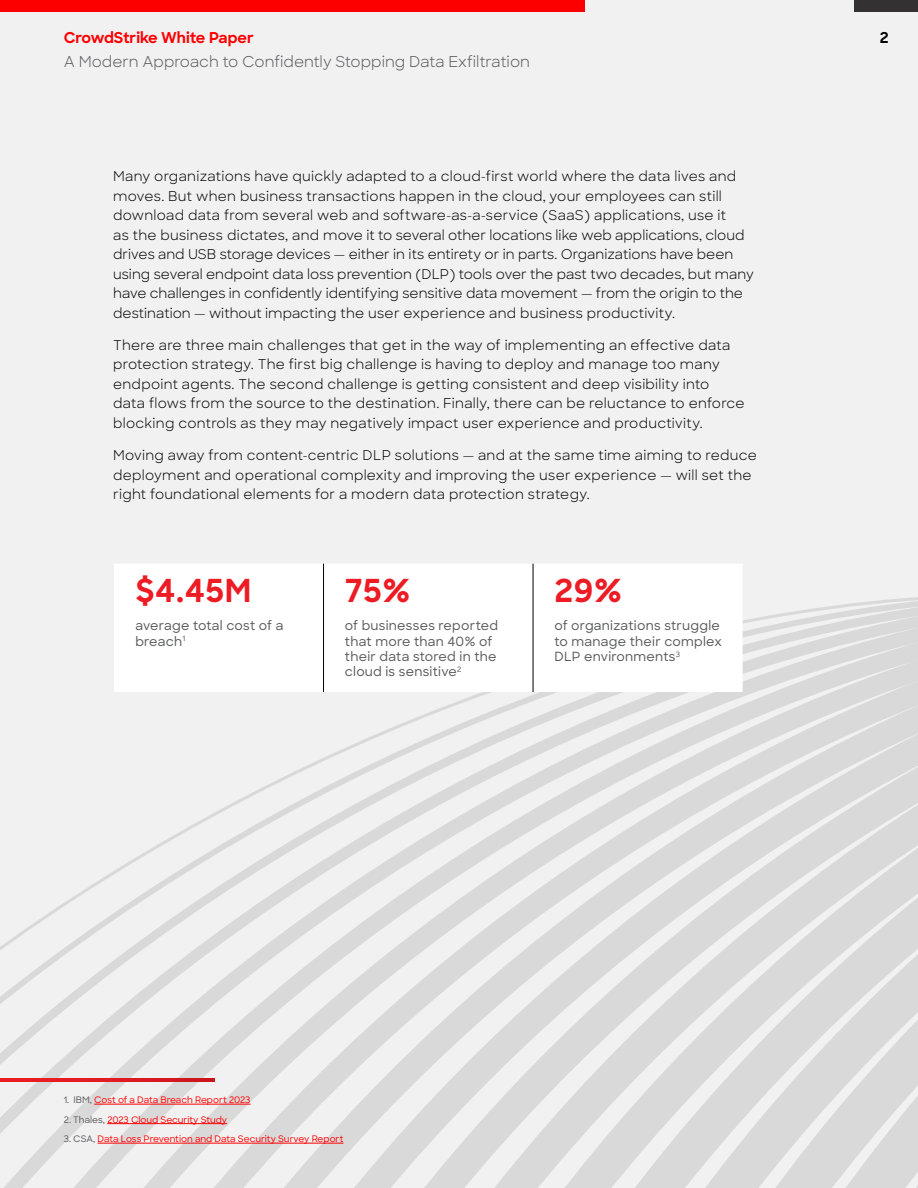
<style>
.page{position:relative;width:918px;height:1188px;background:#f1f1f2}
.page>*{position:absolute;margin:0;border:0;box-sizing:border-box;transform-origin:0 0}
.t1{font:700 31.65px "Crowdstrike Sharp Sans";letter-spacing:.015em;color:#ed1c24}
.t2{font:15px "Crowdstrike Sharp Sans";color:#58595b}
.t3{font:700 15px "Crowdstrike Sharp Sans";color:#fc0000}
.t4{font:700 15px "Crowdstrike Sharp Sans";color:#000}
.t5{font:13.5px/19.5px "Crowdstrike Sharp Sans";color:#000}
.t6{font:13.5px/19.5px "Crowdstrike Sharp Sans";letter-spacing:.02em;color:#000}
.t7{font:12.75px/15.1px "Crowdstrike Sharp Sans Mdm";letter-spacing:.02em;color:#58595b}
.t8{font:9px "Crowdstrike Sharp Sans Mdm";color:#fc0000}
.s1{color:#58595b}
</style>
<div class="page">
<div style="left:0;top:0;width:585px;height:11px;background:#fc0000"></div>
<div style="left:854px;top:0;width:64px;height:11px;background:#333132"></div>
<svg style="left:0;top:917px;width:43px;height:271px"></svg>
<svg style="left:43px;top:867px;width:77px;height:321px"></svg>
<svg style="left:120px;top:822px;width:77px;height:366px"></svg>
<svg style="left:197px;top:782px;width:76px;height:406px"></svg>
<svg style="left:273px;top:747px;width:75px;height:441px"></svg>
<svg style="left:348px;top:716px;width:73px;height:472px"></svg>
<svg style="left:421px;top:692px;width:74px;height:496px"></svg>
<svg style="left:495px;top:692px;width:73px;height:496px"></svg>
<svg style="left:568px;top:692px;width:74px;height:496px"></svg>
<svg style="left:642px;top:597px;width:276px;height:591px"></svg>
<div style="left:114px;top:564px;width:629px;height:128px;background:#fff"></div>
<hr style="left:323px;top:564px;width:1px;height:128px;background:#000">
<hr style="left:533px;top:564px;width:1px;height:128px;background:#000">
<svg style="left:0;top:1078px;width:215px;height:3px"></svg>
<hr style="left:94px;top:1104px;width:157px;height:1px;background:#fc0000">
<hr style="left:107px;top:1123px;width:120px;height:1px;background:#fc0000">
<hr style="left:98px;top:1143px;width:245px;height:1px;background:#fc0000">
<p class="t3" style="left:64px;top:26px;width:192px">CrowdStrike White Paper</p>
<p class="t2" style="left:64px;top:50px;width:468px">A Modern Approach to Confidently Stopping Data Exfiltration</p>
<p class="t5" style="left:113px;top:166px;width:642px">Many organizations have quickly adapted to a cloud-first world where the data lives and moves. But when business transactions happen in the cloud, your employees can still download data from several web and software-as-a-service (SaaS) applications, use it<br>as the business dictates, and move it to several other locations like web applications, cloud drives and USB storage devices — either in its entirety or in parts. Organizations have been using several endpoint data loss prevention (DLP) tools over the past two decades, but many have challenges in confidently identifying sensitive data movement — from the origin to the destination — without impacting the user experience and business productivity.</p>
<p class="t6" style="left:113px;top:335px;width:633px">There are three main challenges that get in the way of implementing an effective data protection strategy. The first big challenge is having to deploy and manage too many endpoint agents. The second challenge is getting consistent and deep visibility into data flows from the source to the destination. Finally, there can be reluctance to enforce blocking controls as they may negatively impact user experience and productivity.</p>
<p class="t6" style="left:113px;top:445px;width:645px">Moving away from content-centric DLP solutions — and at the same time aiming to reduce deployment and operational complexity and improving the user experience — will set the right foundational elements for a modern data protection strategy.</p>
<h1 class="t1" style="left:135px;top:567px;width:118px">$4.45M</h1>
<p class="t7" style="left:135px;top:618px;width:150px">average total cost of a breach<sup>1</sup></p>
<h1 class="t1" style="left:345px;top:567px;width:67px">75%</h1>
<p class="t7" style="left:345px;top:618px;width:155px">of businesses reported that more than 40% of their data stored in the cloud is sensitive<sup>2</sup></p>
<h1 class="t1" style="left:554px;top:567px;width:69px">29%</h1>
<p class="t7" style="left:554px;top:618px;width:169px">of organizations struggle to manage their complex<br>DLP environments<sup>3</sup></p>
<p class="t4" style="left:880px;top:26px;width:10px">2</p>
<p class="t8" style="left:64px;top:1093px;width:188px"><span class="s1">1. IBM,</span> Cost of a Data Breach Report 2023</p>
<p class="t8" style="left:64px;top:1113px;width:165px"><span class="s1">2. Thales,</span> 2023 Cloud Security Study</p>
<p class="t8" style="left:64px;top:1132px;width:281px"><span class="s1">3. CSA,</span> Data Loss Prevention and Data Security Survey Report</p>
</div>
